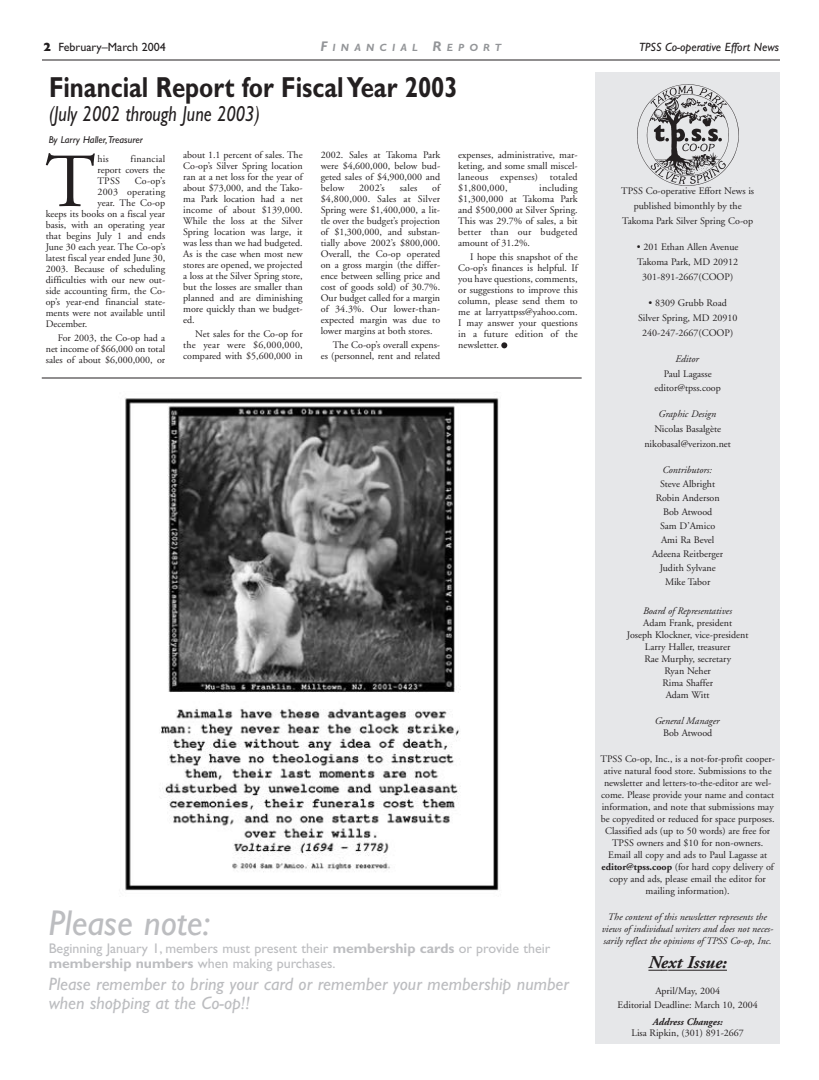
<style>
.page{position:relative;width:819px;height:1080px;background:#fff}
.page>*{position:absolute;margin:0;border:0;box-sizing:border-box;transform-origin:0 0}
.t1{font:76.3px "Adobe Garamond";color:#231f20}
.t2{font:italic 36px "Gill Sans";color:#bcbdc0}
.t3{font:700 29px "Gill Sans";color:#231f20;scale:.83 1}
.t4{font:italic 21.8px "Gill Sans";color:#231f20;scale:.83 1}
.t5{font:italic 18px/19px "Gill Sans";color:#bcbdc0}
.t6{font:italic 700 18px "Adobe Garamond";color:#231f20}
.t7{font:14px/15px "Gill Sans";color:#bcbdc0}
.t8{font:italic 12px "Gill Sans";color:#231f20}
.t9{font:12px "Gill Sans";color:#231f20}
.t10{font:italic 700 10.5px "Gill Sans";letter-spacing:.495em;color:#939598}
.t11{font:10px/11px "Adobe Garamond";color:#231f20;text-align:center}
.t12{font:italic 10px/12px "Adobe Garamond";color:#231f20;text-align:center}
.t13{font:italic 10px "Gill Sans";color:#231f20}
.t14{font:italic 700 10px "Adobe Garamond";color:#231f20}
.t15{font:10px "Adobe Garamond";letter-spacing:.02em;color:#231f20}
.s1{font-size:14px}
.s2{font-weight:800}
.s3{font-weight:700}
</style>
<div class="page">
<div style="left:595px;top:72px;width:185px;height:972px;background:#e6e7e9"></div>
<hr style="left:42px;top:60px;width:738px;height:1px;background:#231f20">
<svg style="left:648px;top:970px;width:46px;height:1px"></svg>
<hr style="left:694px;top:970px;width:33px;height:1px;background:#231f20">
<img style="left:637px;top:84px;width:102px;height:102px">
<hr style="left:42px;top:378px;width:540px;height:1px;background:#231f20">
<img style="left:125px;top:398px;width:374px;height:493px">
<svg style="left:501px;top:342px;width:6px;height:6px"></svg>
<p class="t10" style="left:320px;top:42px;width:182px"><span class="s1">F</span>INANCIAL <span class="s1">R</span>EPORT</p>
<h3 class="t3" style="left:49px;top:70px;width:494px">Financial Report for Fiscal Year 2003</h3>
<h3 class="t4" style="left:49px;top:102px;width:256px">(July 2002 through June 2003)</h3>
<h1 class="t1" style="left:45px;top:141px;width:52px">T</h1>
<p class="t11" style="left:98px;top:154px;width:13px">his</p>
<p class="t9" style="left:43px;top:40px;width:124px"><span class="s2">2</span> February–March 2004</p>
<p class="t8" style="left:639px;top:40px;width:141px">TPSS Co-operative Effort News</p>
<p class="t13" style="left:49px;top:134px;width:96px">By Larry Haller,Treasurer</p>
<p class="t11" style="left:183px;top:150px;width:121px;text-align:justify">about 1.1 percent of sales. The Co-op’s Silver Spring location ran at a net loss for the year of about $73,000, and the Tako&shy;ma Park location had a net income of about $139,000.<br>While the loss at the Silver Spring location was large, it was less than we had budgeted.<br>As is the case when most new stores are opened, we projected a loss at the Silver Spring store, but the losses are smaller than planned and are diminishing more quickly than we budget&shy;ed.</p>
<p class="t11" style="left:183px;top:329px;width:121px;text-align:justify;text-indent:12px">Net sales for the Co-op for the year were $6,000,000, compared with $5,600,000 in</p>
<p class="t11" style="left:321px;top:150px;width:121px;text-align:justify">2002. Sales at Takoma Park were $4,600,000, below bud&shy;geted sales of $4,900,000 and below</p>
<p class="t11" style="left:458px;top:150px;width:121px;text-align:justify">expenses, administrative, mar&shy;keting, and some small miscel&shy;laneous expenses) totaled $1,800,000,</p>
<p class="t11" style="left:98px;top:154px;width:69px;text-align:justify;text-indent:33px">financial report covers the TPSS</p>
<p class="t11" style="left:135px;top:176px;width:32px">Co-op’s</p>
<p class="t15" style="left:98px;top:186px;width:69px">2003 operating</p>
<p class="t11" style="left:98px;top:198px;width:69px">year. The Co-op</p>
<p class="t11" style="left:46px;top:209px;width:121px">keeps its books on a fiscal year</p>
<p class="t11" style="left:46px;top:220px;width:121px">basis, with an operating year</p>
<p class="t11" style="left:46px;top:231px;width:121px">that begins July 1 and ends</p>
<p class="t11" style="left:46px;top:242px;width:121px">June 30 each year. The Co-op’s</p>
<p class="t11" style="left:46px;top:253px;width:121px">latest fiscal year ended June 30,</p>
<p class="t11" style="left:46px;top:264px;width:121px">2003. Because of scheduling</p>
<p class="t11" style="left:46px;top:275px;width:121px">difficulties with our new out-</p>
<p class="t11" style="left:46px;top:286px;width:121px">side accounting firm, the Co-</p>
<p class="t11" style="left:46px;top:297px;width:121px">op’s year-end financial state-</p>
<p class="t11" style="left:46px;top:308px;width:121px">ments were not available until</p>
<p class="t11" style="left:46px;top:319px;width:43px">December.</p>
<p class="t11" style="left:46px;top:333px;width:121px;text-align:justify;text-indent:12px">For 2003, the Co-op had a net income of $66,000 on total sales of about $6,000,000, or</p>
<p class="t11" style="left:321px;top:183px;width:121px;text-align:justify;text-indent:112px">of $4,800,000. Sales at Silver Spring were $1,400,000, a lit&shy;tle over the budget’s projection of $1,300,000, and substan&shy;tially above 2002’s $800,000.<br>Overall, the Co-op operated on a gross margin (the differ&shy;ence between selling price and cost of goods sold) of 30.7%.<br>Our budget called for a margin of 34.3%. Our lower-than&shy;expected margin was due to lower margins at both stores.</p>
<p class="t11" style="left:321px;top:340px;width:121px;text-align:right">The Co-op’s overall expens-<br>es (personnel, rent and related</p>
<p class="t11" style="left:359px;top:183px;width:27px">2002’s</p>
<p class="t11" style="left:400px;top:183px;width:19px">sales</p>
<p class="t11" style="left:458px;top:183px;width:121px;text-align:justify;text-indent:81px">including $1,300,000 at Takoma Park and $500,000 at Silver Spring.<br>This was 29.7% of sales, a bit better than our budgeted amount of 31.2%.</p>
<p class="t11" style="left:458px;top:252px;width:121px;text-align:justify;text-indent:12px">I hope this snapshot of the Co-op’s finances is helpful. If you have questions, comments, or suggestions to improve this column, please send them to me at larryattpss@yahoo.com.<br>I may answer your questions in a future edition of the newsletter.</p>
<p class="t11" style="left:621px;top:184px;width:134px;line-height:15px">TPSS Co-operative Effort News is published bimonthly by the<br>Takoma Park Silver Spring Co-op</p>
<p class="t11" style="left:637px;top:240px;width:103px;line-height:15px">• 201 Ethan Allen Avenue<br>Takoma Park, MD 20912<br>301-891-2667(COOP)</p>
<p class="t11" style="left:638px;top:296px;width:101px;line-height:15px">• 8309 Grubb Road<br>Silver Spring, MD 20910<br>240-247-2667(COOP)</p>
<p class="t12" style="left:675px;top:354px;width:25px">Editor</p>
<p class="t11" style="left:655px;top:368px;width:68px;line-height:14px">Paul Lagasse editor@tpss.coop</p>
<p class="t12" style="left:659px;top:409px;width:59px">Graphic Design</p>
<p class="t11" style="left:644px;top:422px;width:88px;line-height:15px">Nicolas Basalgète nikobasal@verizon.net</p>
<p class="t12" style="left:662px;top:465px;width:51px">Contributors:</p>
<p class="t11" style="left:652px;top:478px;width:73px;line-height:14px">Steve Albright<br>Robin Anderson<br>Bob Atwood<br>Sam D’Amico<br>Ami Ra Bevel<br>Adeena Reitberger<br>Judith Sylvane<br>Mike Tabor</p>
<p class="t12" style="left:643px;top:606px;width:90px">Board of Representatives</p>
<p class="t11" style="left:627px;top:618px;width:123px;line-height:12px">Adam Frank, president<br>Joseph Klockner, vice-president<br>Larry Haller, treasurer<br>Rae Murphy, secretary<br>Ryan Neher<br>Rima Shaffer<br>Adam Witt</p>
<p class="t12" style="left:655px;top:716px;width:66px">General Manager</p>
<p class="t11" style="left:663px;top:728px;width:51px">Bob Atwood</p>
<p class="t11" style="left:600px;top:754px;width:176px;line-height:12px">TPSS Co-op, Inc., is a not-for-profit cooper&shy;ative natural food store. Submissions to the newsletter and letters-to-the-editor are wel&shy;come. Please provide your name and contact information, and note that submissions may be copyedited or reduced for space purposes.<br>Classified ads (up to 50 words) are free for TPSS owners and $10 for non-owners.<br>Email all copy and ads to Paul Lagasse at <span class="s3">editor@tpss.coop</span> (for hard copy delivery of copy and ads, please email the editor for mailing information).</p>
<p class="t12" style="left:602px;top:912px;width:173px">The content of this newsletter represents the views of individual writers and does not neces&shy;sarily reflect the opinions of TPSS Co-op, Inc.</p>
<h3 class="t6" style="left:648px;top:953px;width:80px">Next Issue:</h3>
<p class="t11" style="left:618px;top:985px;width:142px;line-height:14px">April/May, 2004<br>Editorial Deadline: March 10, 2004</p>
<p class="t14" style="left:653px;top:1017px;width:71px">Address Changes:</p>
<p class="t11" style="left:631px;top:1028px;width:114px">Lisa Ripkin, (301) 891-2667</p>
<h2 class="t2" style="left:49px;top:902px;width:163px">Please note:</h2>
<h3 class="t7" style="left:49px;top:941px;width:503px">Beginning January 1, members must present their <span class="s3">membership cards</span> or provide their <span class="s3">membership numbers</span> when making purchases.</h3>
<h3 class="t5" style="left:49px;top:975px;width:522px">Please remember to bring your card or remember your membership number when shopping at the Co-op!!</h3>
</div>
